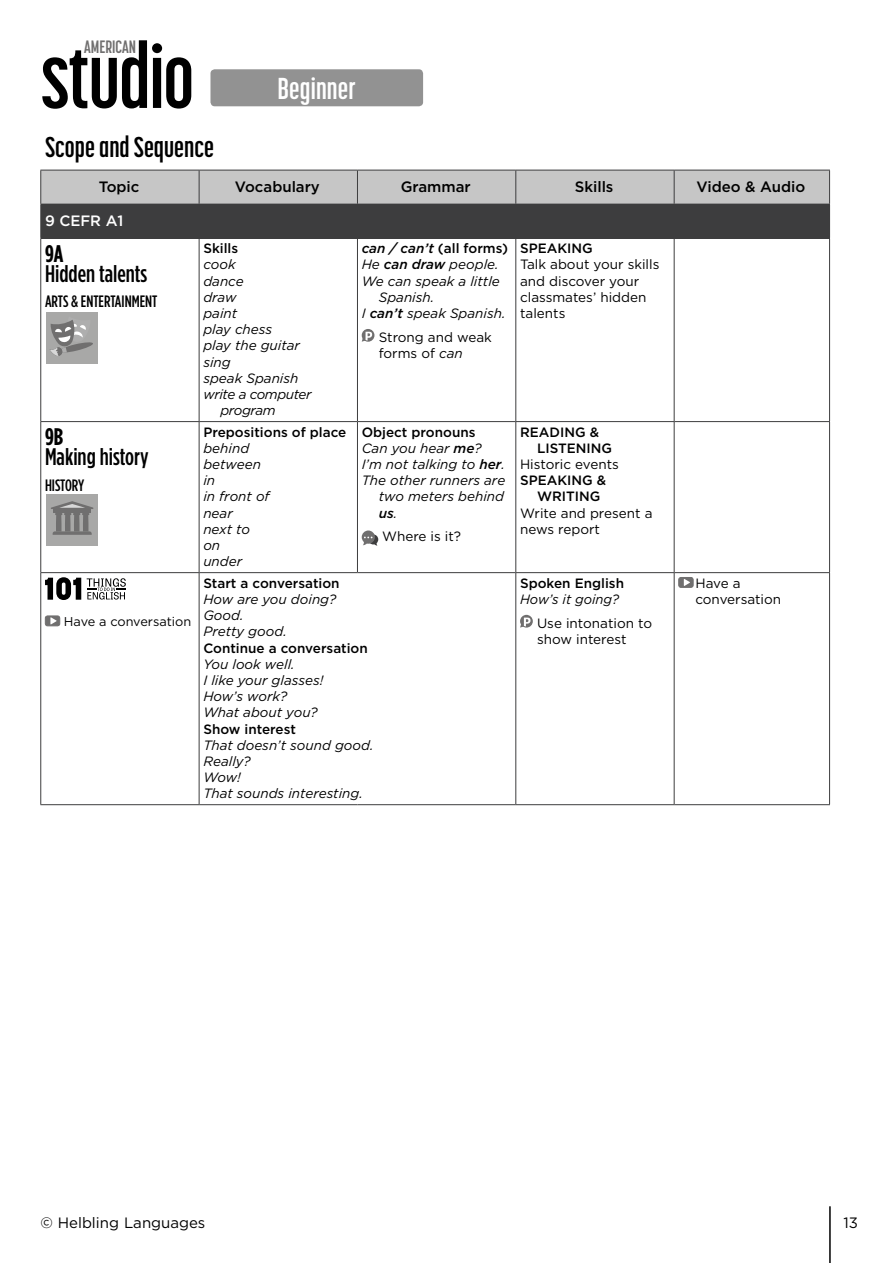
<style>
.page{position:relative;width:893px;height:1263px;background:#fff}
.page>*{position:absolute;margin:0;border:0;box-sizing:border-box;transform-origin:0 0}
.t1{font:700 89.25px "Korolev Compressed";letter-spacing:-.01em;color:#000}
.t2{font:700 30px "Korolev Compressed";letter-spacing:.005em;color:#fff}
.t3{font:700 28.5px "Korolev Compressed";color:#000}
.t4{font:500 24px "Gotham Condensed";color:#000}
.t5{font:700 24px "Gotham Condensed";color:#000}
.t6{font:700 17.7px "Korolev Compressed";color:#706f6f}
.t7{font:500 16.5px "Gotham Condensed";color:#000}
.t8{font:500 15px "Gotham";color:#000}
.t9{font:15px "Gotham";color:#000}
.t10{font:500 15px "Gotham";color:#fff}
.t11{font:italic 13.5px/16.2px "Gotham";color:#000}
.t12{font:13.5px/16.2px "Gotham";color:#000}
.t13{font:500 13.5px/16.2px "Gotham";color:#000}
.t14{font:italic 13.5px "Gotham";letter-spacing:-.03em;color:#000}
.t15{font:italic 500 13.5px "Gotham";color:#000}
.t16{font:12.75px "Gotham";color:#000}
.s1{font-style:italic}
.s2{font-weight:500}
.s3{font-weight:400}
</style>
<div class="page">
<div style="left:41px;top:171px;width:788px;height:33px;background:#c6c6c6"></div>
<div style="left:41px;top:204px;width:789px;height:34px;background:#3d3d3e"></div>
<hr style="left:199px;top:170px;width:1px;height:34px;background:#3d3d3e">
<hr style="left:357px;top:170px;width:1px;height:34px;background:#3d3d3e">
<hr style="left:515px;top:170px;width:1px;height:34px;background:#3d3d3e">
<hr style="left:674px;top:170px;width:1px;height:34px;background:#3d3d3e">
<hr style="left:40px;top:204px;width:1px;height:34px;background:#3d3d3e">
<hr style="left:40px;top:238px;width:159px;height:1px;background:#3d3d3e">
<hr style="left:40px;top:238px;width:1px;height:183px;background:#3d3d3e">
<hr style="left:199px;top:238px;width:158px;height:1px;background:#3d3d3e">
<hr style="left:199px;top:238px;width:1px;height:183px;background:#3d3d3e">
<hr style="left:357px;top:238px;width:159px;height:1px;background:#3d3d3e">
<hr style="left:357px;top:238px;width:1px;height:183px;background:#3d3d3e">
<hr style="left:516px;top:238px;width:158px;height:1px;background:#3d3d3e">
<hr style="left:515px;top:238px;width:1px;height:183px;background:#3d3d3e">
<hr style="left:674px;top:238px;width:156px;height:1px;background:#3d3d3e">
<hr style="left:674px;top:238px;width:1px;height:183px;background:#3d3d3e">
<hr style="left:829px;top:238px;width:1px;height:183px;background:#3d3d3e">
<hr style="left:40px;top:421px;width:159px;height:1px;background:#3d3d3e">
<hr style="left:40px;top:422px;width:1px;height:150px;background:#3d3d3e">
<hr style="left:199px;top:421px;width:158px;height:1px;background:#3d3d3e">
<hr style="left:199px;top:422px;width:1px;height:150px;background:#3d3d3e">
<hr style="left:357px;top:421px;width:159px;height:1px;background:#3d3d3e">
<hr style="left:357px;top:422px;width:1px;height:150px;background:#3d3d3e">
<hr style="left:516px;top:421px;width:158px;height:1px;background:#3d3d3e">
<hr style="left:515px;top:422px;width:1px;height:150px;background:#3d3d3e">
<hr style="left:674px;top:421px;width:156px;height:1px;background:#3d3d3e">
<hr style="left:674px;top:422px;width:1px;height:150px;background:#3d3d3e">
<hr style="left:829px;top:422px;width:1px;height:150px;background:#3d3d3e">
<hr style="left:40px;top:572px;width:159px;height:1px;background:#3d3d3e">
<hr style="left:40px;top:573px;width:1px;height:231px;background:#3d3d3e">
<hr style="left:199px;top:572px;width:158px;height:1px;background:#3d3d3e">
<hr style="left:199px;top:573px;width:1px;height:231px;background:#3d3d3e">
<hr style="left:357px;top:572px;width:159px;height:1px;background:#3d3d3e">
<hr style="left:516px;top:572px;width:158px;height:1px;background:#3d3d3e">
<hr style="left:515px;top:573px;width:1px;height:231px;background:#3d3d3e">
<hr style="left:674px;top:572px;width:156px;height:1px;background:#3d3d3e">
<hr style="left:674px;top:573px;width:1px;height:231px;background:#3d3d3e">
<hr style="left:829px;top:573px;width:1px;height:231px;background:#3d3d3e">
<hr style="left:40px;top:804px;width:159px;height:1px;background:#3d3d3e">
<hr style="left:199px;top:804px;width:158px;height:1px;background:#3d3d3e">
<hr style="left:357px;top:804px;width:159px;height:1px;background:#3d3d3e">
<hr style="left:516px;top:804px;width:158px;height:1px;background:#3d3d3e">
<hr style="left:674px;top:804px;width:156px;height:1px;background:#3d3d3e">
<hr style="left:40px;top:170px;width:159px;height:1px;background:#3d3d3e">
<hr style="left:40px;top:170px;width:1px;height:34px;background:#3d3d3e">
<hr style="left:199px;top:170px;width:158px;height:1px;background:#3d3d3e">
<hr style="left:357px;top:170px;width:159px;height:1px;background:#3d3d3e">
<hr style="left:516px;top:170px;width:158px;height:1px;background:#3d3d3e">
<hr style="left:674px;top:170px;width:156px;height:1px;background:#3d3d3e">
<hr style="left:829px;top:170px;width:1px;height:34px;background:#3d3d3e">
<svg style="left:362px;top:329px;width:12px;height:13px"></svg>
<svg style="left:362px;top:332px;width:10px;height:10px"></svg>
<svg style="left:362px;top:530px;width:16px;height:16px"></svg>
<svg style="left:45px;top:577px;width:36px;height:23px"></svg>
<svg style="left:87px;top:578px;width:39px;height:21px"></svg>
<div style="left:45px;top:616px;width:15px;height:10px;background:#706f6f;border-radius:2px"></div>
<svg style="left:50px;top:618px;width:7px;height:6px"></svg>
<div style="left:45px;top:616px;width:15px;height:10px;border:1px solid #706f6f;border-radius:2px"></div>
<svg style="left:520px;top:615px;width:13px;height:13px"></svg>
<svg style="left:520px;top:618px;width:10px;height:10px"></svg>
<svg style="left:679px;top:577px;width:14px;height:10px"></svg>
<svg style="left:684px;top:579px;width:6px;height:7px"></svg>
<div style="left:678px;top:577px;width:15px;height:11px;border:1px solid #706f6f;border-radius:2px"></div>
<div style="left:210px;top:69px;width:213px;height:37px;background:#929292;border-radius:4px"></div>
<div style="left:46px;top:313px;width:51px;height:51px;background:#a8a8a7"></div>
<svg style="left:50px;top:320px;width:43px;height:36px"></svg>
<div style="left:46px;top:494px;width:51px;height:51px;background:#a8a8a7"></div>
<svg style="left:51px;top:501px;width:42px;height:34px"></svg>
<hr style="left:829px;top:1206px;width:2px;height:57px;background:#000">
<h3 class="t6" style="left:84px;top:37px;width:54px">AMERICAN</h3>
<h1 class="t1" style="left:41px;top:28px;width:155px">studio</h1>
<h2 class="t2" style="left:278px;top:72px;width:80px">Beginner</h2>
<h3 class="t3" style="left:45px;top:131px;width:171px">Scope and Sequence</h3>
<p class="t8" style="left:99px;top:177px;width:42px">Topic</p>
<p class="t8" style="left:235px;top:177px;width:87px">Vocabulary</p>
<p class="t8" style="left:401px;top:177px;width:71px">Grammar</p>
<p class="t8" style="left:575px;top:177px;width:40px">Skills</p>
<p class="t8" style="left:696px;top:177px;width:110px">Video &amp; Audio</p>
<p class="t10" style="left:45px;top:211px;width:80px">9 CEFR A1</p>
<h3 class="t5" style="left:45px;top:239px;width:20px">9A</h3>
<h3 class="t4" style="left:45px;top:259px;width:104px">Hidden talents</h3>
<p class="t7" style="left:45px;top:292px;width:114px">ARTS &amp; ENTERTAINMENT</p>
<p class="t13" style="left:362px;top:240px;width:148px"><span class="s1">can / can’t</span> (all forms)</p>
<p class="t11" style="left:362px;top:256px;width:138px">He <span class="s2">can draw</span> people.</p>
<p class="t11" style="left:362px;top:272px;width:140px">We can speak a little</p>
<p class="t11" style="left:379px;top:289px;width:57px">Spanish.</p>
<p class="t11" style="left:362px;top:305px;width:145px">I <span class="s2">can’t</span> speak Spanish.</p>
<p class="t12" style="left:379px;top:328px;width:115px">Strong and weak forms of <span class="s1">can</span></p>
<p class="t13" style="left:203px;top:240px;width:36px">Skills</p>
<p class="t11" style="left:203px;top:256px;width:34px">cook</p>
<p class="t11" style="left:203px;top:272px;width:42px">dance</p>
<p class="t11" style="left:203px;top:289px;width:35px">draw</p>
<p class="t11" style="left:203px;top:305px;width:35px">paint</p>
<p class="t11" style="left:203px;top:321px;width:70px">play chess</p>
<p class="t11" style="left:203px;top:337px;width:98px">play the guitar</p>
<p class="t11" style="left:203px;top:353px;width:29px">sing</p>
<p class="t11" style="left:203px;top:370px;width:97px">speak Spanish</p>
<p class="t14" style="left:203px;top:386px;width:110px">write a computer</p>
<p class="t14" style="left:220px;top:402px;width:57px">program</p>
<p class="t13" style="left:520px;top:240px;width:74px">SPEAKING</p>
<p class="t12" style="left:520px;top:256px;width:141px">Talk about your skills and discover your classmates’ hidden talents</p>
<h3 class="t5" style="left:45px;top:423px;width:20px">9B</h3>
<h3 class="t4" style="left:45px;top:443px;width:105px">Making history</h3>
<p class="t7" style="left:45px;top:475px;width:41px">HISTORY</p>
<p class="t16" style="left:64px;top:613px;width:129px">Have a conversation</p>
<p class="t13" style="left:203px;top:424px;width:145px">Prepositions of place</p>
<p class="t11" style="left:203px;top:440px;width:68px">behind between in<br>in front of near<br>next to on<br>under</p>
<p class="t13" style="left:362px;top:424px;width:115px">Object pronouns</p>
<p class="t11" style="left:362px;top:440px;width:122px">Can you hear <span class="s2">me</span>?</p>
<p class="t11" style="left:362px;top:456px;width:145px">I’m not talking to <span class="s2">her</span>.</p>
<p class="t11" style="left:362px;top:472px;width:145px">The other runners are</p>
<p class="t11" style="left:379px;top:488px;width:127px">two meters behind</p>
<p class="t15" style="left:379px;top:504px;width:20px">us<span class="s3">.</span></p>
<p class="t12" style="left:382px;top:528px;width:80px">Where is it?</p>
<p class="t13" style="left:203px;top:575px;width:138px">Start a conversation</p>
<p class="t11" style="left:203px;top:591px;width:135px">How are you doing?<br>Good.<br>Pretty good.</p>
<p class="t13" style="left:203px;top:639px;width:166px">Continue a conversation</p>
<p class="t11" style="left:203px;top:655px;width:122px">You look well.<br>I like your glasses!<br>How’s work?<br>What about you?</p>
<p class="t13" style="left:203px;top:720px;width:94px">Show interest</p>
<p class="t11" style="left:203px;top:736px;width:172px">That doesn’t sound good.<br>Really?<br>Wow!<br>That sounds interesting.</p>
<p class="t13" style="left:537px;top:424px;width:77px;text-indent:-17px">READING &amp;<br>LISTENING</p>
<p class="t12" style="left:520px;top:456px;width:100px">Historic events</p>
<p class="t13" style="left:537px;top:472px;width:71px;text-indent:-17px">SPEAKING &amp;<br>WRITING</p>
<p class="t12" style="left:520px;top:504px;width:134px">Write and present a news report</p>
<p class="t13" style="left:520px;top:575px;width:105px">Spoken English</p>
<p class="t11" style="left:520px;top:591px;width:101px">How’s it going?</p>
<p class="t12" style="left:537px;top:614px;width:116px">Use intonation to show interest</p>
<p class="t12" style="left:695px;top:574px;width:87px">Have a conversation</p>
<p class="t9" style="left:40px;top:1213px;width:167px">© Helbling Languages</p>
<p class="t9" style="left:843px;top:1213px;width:16px">13</p>
</div>
